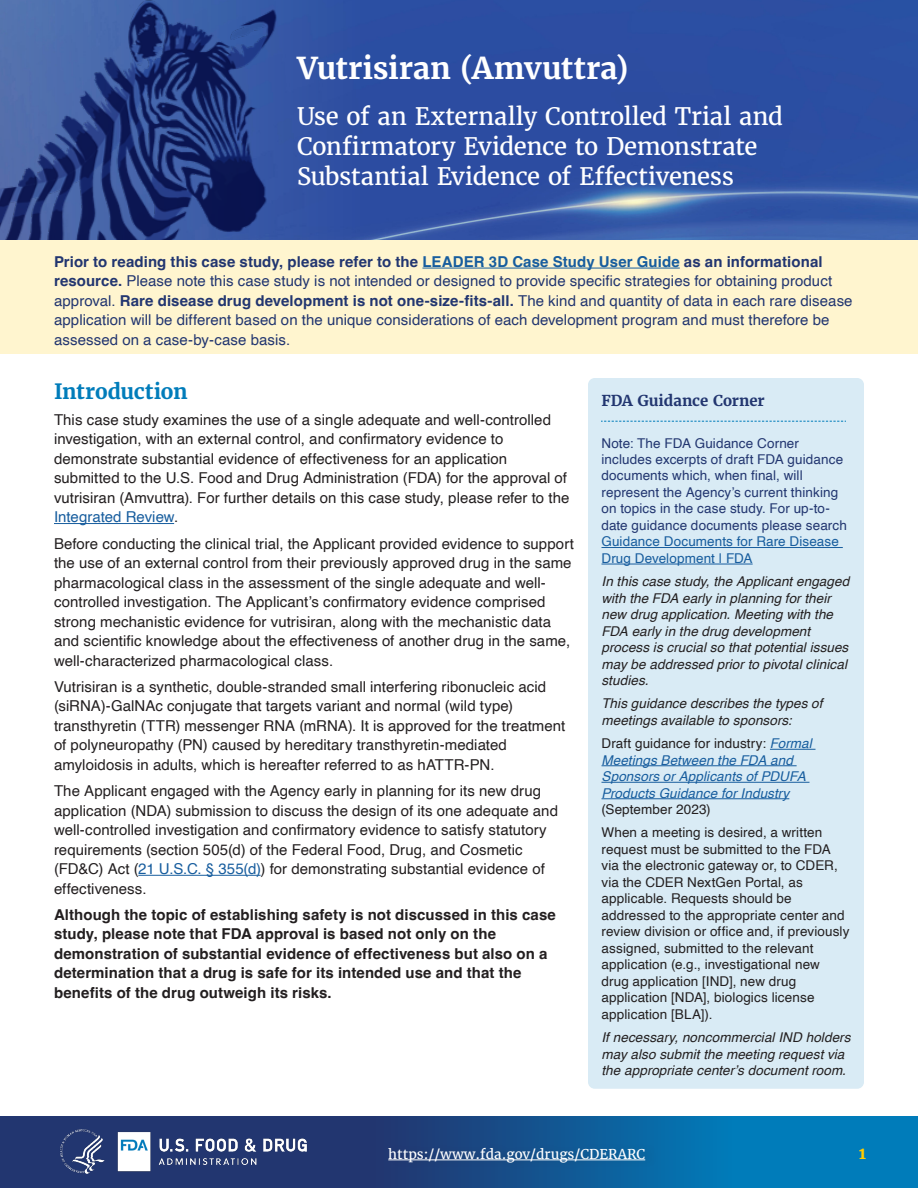
<style>
.page{position:relative;width:918px;height:1188px;background:#fff}
.page>*{position:absolute;margin:0;border:0;box-sizing:border-box;transform-origin:0 0}
.t1{font:700 30px "Merriweather";letter-spacing:-.005em;color:#fff}
.t2{font:24px/30px "Merriweather";letter-spacing:-.015em;color:#fff}
.t3{font:700 21px "Merriweather";letter-spacing:-.015em;color:#007cba}
.t4{font:700 16.5px "Merriweather";color:#fc0}
.t5{font:15px/19.5px "Helvetica";letter-spacing:.005em;color:#231f20}
.t6{font:15px/19.5px "Helvetica";letter-spacing:.005em;color:#223670}
.t7{font:700 15px/19.5px "Helvetica";letter-spacing:.005em;color:#231f20}
.t8{font:700 15px "Merriweather";color:#223670}
.t9{font:italic 13.5px/16.5px "Helvetica";letter-spacing:.005em;color:#231f20}
.t10{font:13.5px/16.5px "Helvetica";letter-spacing:.01em;color:#231f20}
.t11{font:13.5px/16.5px "Helvetica";letter-spacing:.01em;color:#223670}
.t12{font:italic 13.5px/16.5px "Helvetica";letter-spacing:.005em;color:#175d9e}
.t13{font:13.5px "Merriweather";color:#fff}
.s1{font-weight:700}
.s2{font-weight:700;color:#175d9e}
.s3{color:#175d9e}
.s4{font-style:normal;color:#231f20}
</style>
<div class="page">
<svg style="left:0;top:1116px;width:918px;height:72px;background:#105a97"></svg>
<img style="left:54px;top:1122px;width:260px;height:60px">
<div style="left:388px;top:1141px;width:271px;height:30px;background:#231f20;opacity:.12"></div>
<hr style="left:388px;top:1160px;width:257px;height:1px;background:#fff">
<img style="left:366px;top:0;width:552px;height:240px">
<div style="left:0;top:0;width:366px;height:240px;background:#3152a3"></div>
<img style="left:0;top:0;width:277px;height:240px">
<div style="left:0;top:240px;width:918px;height:114px;background:#fff5cf"></div>
<hr style="left:422px;top:268px;width:258px;height:1px;background:#175d9e">
<hr style="left:54px;top:523px;width:120px;height:1px;background:#175d9e">
<hr style="left:138px;top:875px;width:123px;height:1px;background:#175d9e">
<div style="left:588px;top:378px;width:276px;height:711px;background:#d9ebf5;border-radius:7px"></div>
<hr style="left:602px;top:547px;width:241px;height:1px;background:#175d9e">
<hr style="left:602px;top:564px;width:151px;height:1px;background:#175d9e">
<hr style="left:770px;top:749px;width:46px;height:1px;background:#175d9e">
<hr style="left:602px;top:765px;width:195px;height:1px;background:#175d9e">
<hr style="left:602px;top:782px;width:207px;height:1px;background:#175d9e">
<hr style="left:602px;top:798px;width:187px;height:1px;background:#175d9e">
<svg style="left:602px;top:421px;width:244px;height:1px"></svg>
<h1 class="t1" style="left:297px;top:49px;width:333px">Vutrisiran (Amvuttra)</h1>
<h2 class="t2" style="left:297px;top:101px;width:488px">Use of an Externally Controlled Trial and<br>Confirmatory Evidence to Demonstrate<br>Substantial Evidence of Effectiveness</h2>
<p class="t6" style="left:54px;top:252px;width:800px"><span class="s1">Prior to reading this case study, please refer to the</span> <span class="s2">LEADER 3D Case Study User Guide</span> <span class="s1">as an informational resource.</span> Please note this case study is not intended or designed to provide specific strategies for obtaining product approval. <span class="s1">Rare disease drug development is not one-size-fits-all.</span> The kind and quantity of data in each rare disease application will be different based on the unique considerations of each development program and must therefore be assessed on a case-by-case basis.</p>
<h2 class="t3" style="left:54px;top:378px;width:135px">Introduction</h2>
<p class="t5" style="left:54px;top:410px;width:517px">This case study examines the use of a single adequate and well-controlled investigation, with an external control, and confirmatory evidence to demonstrate substantial evidence of effectiveness for an application submitted to the U.S. Food and Drug Administration (FDA) for the approval of vutrisiran (Amvuttra). For further details on this case study, please refer to the <span class="s3">Integrated Review</span>.</p>
<p class="t5" style="left:54px;top:534px;width:521px">Before conducting the clinical trial, the Applicant provided evidence to support the use of an external control from their previously approved drug in the same pharmacological class in the assessment of the single adequate and well&shy;controlled investigation. The Applicant’s confirmatory evidence comprised strong mechanistic evidence for vutrisiran, along with the mechanistic data and scientific knowledge about the effectiveness of another drug in the same, well-characterized pharmacological class.</p>
<p class="t5" style="left:54px;top:677px;width:513px">Vutrisiran is a synthetic, double-stranded small interfering ribonucleic acid (siRNA)-GalNAc conjugate that targets variant and normal (wild type) transthyretin (TTR) messenger RNA (mRNA). It is approved for the treatment of polyneuropathy (PN) caused by hereditary transthyretin-mediated amyloidosis in adults, which is hereafter referred to as hATTR-PN.</p>
<p class="t5" style="left:54px;top:782px;width:506px">The Applicant engaged with the Agency early in planning for its new drug application (NDA) submission to discuss the design of its one adequate and well-controlled investigation and confirmatory evidence to satisfy statutory requirements (section 505(d) of the Federal Food, Drug, and Cosmetic (FD&amp;C) Act (<span class="s3">21 U.S.C. § 355(d)</span>) for demonstrating substantial evidence of effectiveness.</p>
<p class="t7" style="left:54px;top:907px;width:503px">Although the topic of establishing safety is not discussed in this case study, please note that FDA approval is based not only on the demonstration of substantial evidence of effectiveness but also on a determination that a drug is safe for its intended use and that the benefits of the drug outweigh its risks.</p>
<h3 class="t8" style="left:602px;top:391px;width:165px">FDA Guidance Corner</h3>
<p class="t11" style="left:602px;top:435px;width:247px">Note: The FDA Guidance Corner includes excerpts of draft FDA guidance documents which, when final, will represent the Agency’s current thinking on topics in the case study. For up-to&shy;date guidance documents please search <span class="s3">Guidance Documents for Rare Disease Drug Development | FDA</span></p>
<p class="t9" style="left:602px;top:574px;width:249px">In this case study, the Applicant engaged with the FDA early in planning for their new drug application. Meeting with the FDA early in the drug development process is crucial so that potential issues may be addressed prior to pivotal clinical studies.</p>
<p class="t9" style="left:602px;top:696px;width:223px">This guidance describes the types of meetings available to sponsors:</p>
<p class="t12" style="left:602px;top:736px;width:212px"><span class="s4">Draft guidance for industry:</span> Formal<br>Meetings Between the FDA and<br>Sponsors or Applicants of PDUFA<br>Products Guidance for Industry <span class="s4">(September 2023)</span></p>
<p class="t10" style="left:602px;top:825px;width:249px">When a meeting is desired, a written request must be submitted to the FDA via the electronic gateway or, to CDER, via the CDER NextGen Portal, as applicable. Requests should be addressed to the appropriate center and review division or office and, if previously assigned, submitted to the relevant application (e.g., investigational new drug application [IND], new drug application [NDA], biologics license application [BLA]).</p>
<p class="t9" style="left:602px;top:1029px;width:250px">If necessary, noncommercial IND holders may also submit the meeting request via the appropriate center’s document room.</p>
<p class="t13" style="left:388px;top:1146px;width:258px">https://www.fda.gov/drugs/CDERARC</p>
<p class="t4" style="left:859px;top:1142px;width:9px">1</p>
</div>
